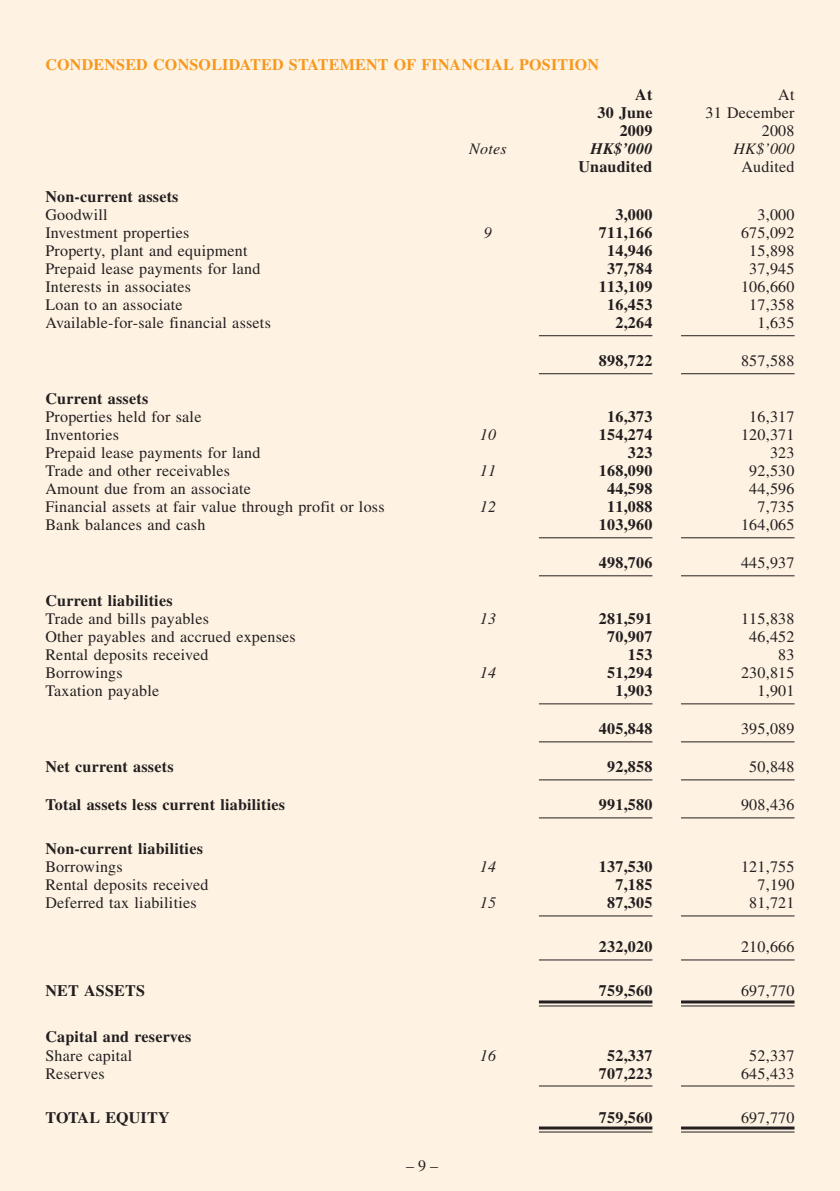
<style>
.page{position:relative;width:840px;height:1191px;background:#fff}
.page>*{position:absolute;margin:0;border:0;box-sizing:border-box;transform-origin:0 0}
.t1{font:16px "Times";letter-spacing:.015em;color:#231f20}
.t2{font:700 16px "Times";letter-spacing:.015em;color:#231f20}
.t3{font:700 16px "Times";letter-spacing:.015em;color:#f7971d}
.t4{font:italic 16px "Times";letter-spacing:.015em;color:#231f20}
.t5{font:italic 700 16px "Times";color:#231f20}
</style>
<div class="page">
<div style="left:0;top:0;width:839px;height:1191px;background:#fef3e3"></div>
<hr style="left:538px;top:335px;width:114px;height:1px;background:#231f20">
<hr style="left:680px;top:335px;width:114px;height:1px;background:#231f20">
<hr style="left:538px;top:373px;width:114px;height:1px;background:#231f20">
<hr style="left:680px;top:373px;width:114px;height:1px;background:#231f20">
<hr style="left:538px;top:537px;width:114px;height:1px;background:#231f20">
<hr style="left:680px;top:537px;width:114px;height:1px;background:#231f20">
<hr style="left:538px;top:575px;width:114px;height:1px;background:#231f20">
<hr style="left:680px;top:575px;width:114px;height:1px;background:#231f20">
<hr style="left:538px;top:703px;width:114px;height:1px;background:#231f20">
<hr style="left:680px;top:703px;width:114px;height:1px;background:#231f20">
<hr style="left:538px;top:741px;width:114px;height:1px;background:#231f20">
<hr style="left:680px;top:741px;width:114px;height:1px;background:#231f20">
<hr style="left:538px;top:779px;width:114px;height:1px;background:#231f20">
<hr style="left:680px;top:779px;width:114px;height:1px;background:#231f20">
<hr style="left:538px;top:817px;width:114px;height:1px;background:#231f20">
<hr style="left:680px;top:817px;width:114px;height:1px;background:#231f20">
<hr style="left:538px;top:915px;width:114px;height:1px;background:#231f20">
<hr style="left:680px;top:915px;width:114px;height:1px;background:#231f20">
<hr style="left:538px;top:959px;width:114px;height:1px;background:#231f20">
<hr style="left:680px;top:959px;width:114px;height:1px;background:#231f20">
<hr style="left:538px;top:1000px;width:114px;height:3px;background:#231f20">
<hr style="left:538px;top:1005px;width:114px;height:1px;background:#231f20">
<hr style="left:680px;top:1000px;width:114px;height:3px;background:#231f20">
<hr style="left:680px;top:1005px;width:114px;height:1px;background:#231f20">
<hr style="left:538px;top:1085px;width:114px;height:1px;background:#231f20">
<hr style="left:680px;top:1085px;width:114px;height:1px;background:#231f20">
<hr style="left:538px;top:1126px;width:114px;height:3px;background:#231f20">
<hr style="left:538px;top:1131px;width:114px;height:1px;background:#231f20">
<hr style="left:680px;top:1126px;width:114px;height:3px;background:#231f20">
<hr style="left:680px;top:1131px;width:114px;height:1px;background:#231f20">
<p class="t3" style="left:45px;top:55px;width:555px">CONDENSED CONSOLIDATED STATEMENT OF FINANCIAL POSITION</p>
<p class="t2" style="left:635px;top:85px;width:19px">At</p>
<p class="t1" style="left:777px;top:86px;width:18px">At</p>
<p class="t2" style="left:597px;top:103px;width:56px">30 June</p>
<p class="t1" style="left:705px;top:104px;width:90px">31 December</p>
<p class="t2" style="left:619px;top:121px;width:34px">2009</p>
<p class="t1" style="left:761px;top:122px;width:34px">2008</p>
<p class="t4" style="left:469px;top:140px;width:39px">Notes</p>
<p class="t5" style="left:590px;top:139px;width:63px">HK$’000</p>
<p class="t4" style="left:733px;top:140px;width:62px">HK$’000</p>
<p class="t2" style="left:578px;top:157px;width:75px">Unaudited</p>
<p class="t1" style="left:741px;top:158px;width:54px">Audited</p>
<p class="t2" style="left:45px;top:187px;width:135px">Non-current assets</p>
<p class="t1" style="left:45px;top:206px;width:64px">Goodwill</p>
<p class="t2" style="left:615px;top:205px;width:38px">3,000</p>
<p class="t1" style="left:757px;top:206px;width:38px">3,000</p>
<p class="t1" style="left:45px;top:224px;width:145px">Investment properties</p>
<p class="t4" style="left:483px;top:224px;width:9px">9</p>
<p class="t2" style="left:598px;top:223px;width:55px">711,166</p>
<p class="t1" style="left:740px;top:224px;width:55px">675,092</p>
<p class="t1" style="left:45px;top:242px;width:203px">Property, plant and equipment</p>
<p class="t2" style="left:607px;top:241px;width:47px">14,946</p>
<p class="t1" style="left:748px;top:242px;width:47px">15,898</p>
<p class="t1" style="left:45px;top:260px;width:216px">Prepaid lease payments for land</p>
<p class="t2" style="left:607px;top:259px;width:47px">37,784</p>
<p class="t1" style="left:748px;top:260px;width:47px">37,945</p>
<p class="t1" style="left:45px;top:278px;width:147px">Interests in associates</p>
<p class="t2" style="left:598px;top:277px;width:55px">113,109</p>
<p class="t1" style="left:740px;top:278px;width:55px">1 06,660</p>
<p class="t1" style="left:45px;top:296px;width:139px">Loan to an associate</p>
<p class="t2" style="left:607px;top:295px;width:47px">16,453</p>
<p class="t1" style="left:748px;top:296px;width:47px">17,358</p>
<p class="t1" style="left:45px;top:314px;width:227px">Available-for-sale financial assets</p>
<p class="t2" style="left:615px;top:313px;width:38px">2,264</p>
<p class="t1" style="left:757px;top:314px;width:38px">1 ,635</p>
<p class="t2" style="left:598px;top:351px;width:55px">898,722</p>
<p class="t1" style="left:740px;top:352px;width:55px">857,588</p>
<p class="t2" style="left:45px;top:389px;width:104px">Current assets</p>
<p class="t1" style="left:45px;top:408px;width:157px">Properties held for sale</p>
<p class="t2" style="left:607px;top:407px;width:47px">16,373</p>
<p class="t1" style="left:748px;top:408px;width:47px">16,317</p>
<p class="t1" style="left:45px;top:426px;width:75px">Inventories</p>
<p class="t4" style="left:479px;top:426px;width:18px">10</p>
<p class="t2" style="left:598px;top:425px;width:55px">154,274</p>
<p class="t1" style="left:740px;top:426px;width:51px">1 20,371</p>
<p class="t1" style="left:45px;top:444px;width:216px">Prepaid lease payments for land</p>
<p class="t2" style="left:627px;top:443px;width:26px">323</p>
<p class="t1" style="left:769px;top:444px;width:26px">323</p>
<p class="t1" style="left:45px;top:462px;width:186px">Trade and other receivables</p>
<p class="t4" style="left:479px;top:462px;width:18px">11</p>
<p class="t2" style="left:598px;top:461px;width:55px">168,090</p>
<p class="t1" style="left:748px;top:462px;width:47px">92,530</p>
<p class="t1" style="left:45px;top:480px;width:207px">Amount due from an associate</p>
<p class="t2" style="left:607px;top:479px;width:47px">44,598</p>
<p class="t1" style="left:748px;top:480px;width:47px">44,596</p>
<p class="t1" style="left:45px;top:498px;width:340px">Financial assets at fair value through profit or loss</p>
<p class="t4" style="left:479px;top:498px;width:18px">12</p>
<p class="t2" style="left:607px;top:497px;width:47px">11,088</p>
<p class="t1" style="left:757px;top:498px;width:38px">7,735</p>
<p class="t1" style="left:45px;top:516px;width:161px">Bank balances and cash</p>
<p class="t2" style="left:598px;top:515px;width:55px">103,960</p>
<p class="t1" style="left:740px;top:516px;width:55px">1 64,065</p>
<p class="t2" style="left:598px;top:553px;width:55px">498,706</p>
<p class="t1" style="left:740px;top:554px;width:55px">445,937</p>
<p class="t2" style="left:45px;top:591px;width:129px">Current liabilities</p>
<p class="t1" style="left:45px;top:610px;width:165px">Trade and bills payables</p>
<p class="t4" style="left:479px;top:610px;width:18px">13</p>
<p class="t2" style="left:598px;top:609px;width:55px">281,591</p>
<p class="t1" style="left:740px;top:610px;width:55px">115,838</p>
<p class="t1" style="left:45px;top:628px;width:252px">Other payables and accrued expenses</p>
<p class="t2" style="left:607px;top:627px;width:47px">70,907</p>
<p class="t1" style="left:748px;top:628px;width:47px">46,452</p>
<p class="t1" style="left:45px;top:646px;width:164px">Rental deposits received</p>
<p class="t2" style="left:627px;top:645px;width:26px">153</p>
<p class="t1" style="left:777px;top:646px;width:18px">83</p>
<p class="t1" style="left:45px;top:664px;width:79px">Borrowings</p>
<p class="t4" style="left:479px;top:664px;width:18px">14</p>
<p class="t2" style="left:607px;top:663px;width:47px">51,294</p>
<p class="t1" style="left:740px;top:664px;width:55px">230,81 5</p>
<p class="t1" style="left:45px;top:682px;width:115px">Taxation payable</p>
<p class="t2" style="left:615px;top:681px;width:38px">1,903</p>
<p class="t1" style="left:757px;top:682px;width:35px">1 ,901</p>
<p class="t2" style="left:598px;top:719px;width:55px">405,848</p>
<p class="t1" style="left:740px;top:720px;width:55px">395,089</p>
<p class="t2" style="left:45px;top:757px;width:130px">Net current assets</p>
<p class="t2" style="left:607px;top:757px;width:47px">92,858</p>
<p class="t1" style="left:748px;top:758px;width:47px">50,848</p>
<p class="t2" style="left:45px;top:795px;width:241px">Total assets less current liabilities</p>
<p class="t2" style="left:598px;top:795px;width:55px">991,580</p>
<p class="t1" style="left:740px;top:796px;width:55px">908,436</p>
<p class="t2" style="left:45px;top:839px;width:159px">Non-current liabilities</p>
<p class="t1" style="left:45px;top:858px;width:79px">Borrowings</p>
<p class="t4" style="left:479px;top:858px;width:18px">14</p>
<p class="t2" style="left:598px;top:857px;width:55px">137,530</p>
<p class="t1" style="left:740px;top:858px;width:55px">121 ,755</p>
<p class="t1" style="left:45px;top:876px;width:164px">Rental deposits received</p>
<p class="t2" style="left:615px;top:875px;width:38px">7,185</p>
<p class="t1" style="left:757px;top:876px;width:38px">7,190</p>
<p class="t1" style="left:45px;top:894px;width:153px">Deferred tax liabilities</p>
<p class="t4" style="left:479px;top:894px;width:18px">15</p>
<p class="t2" style="left:607px;top:893px;width:47px">87,305</p>
<p class="t1" style="left:748px;top:894px;width:43px">81,721</p>
<p class="t2" style="left:598px;top:937px;width:55px">232,020</p>
<p class="t1" style="left:740px;top:938px;width:55px">21 0,666</p>
<p class="t2" style="left:45px;top:981px;width:101px">NET ASSETS</p>
<p class="t2" style="left:598px;top:981px;width:55px">759,560</p>
<p class="t1" style="left:740px;top:982px;width:55px">697,770</p>
<p class="t2" style="left:45px;top:1027px;width:147px">Capital and reserves</p>
<p class="t1" style="left:45px;top:1046px;width:88px">Share capital</p>
<p class="t4" style="left:479px;top:1046px;width:18px">16</p>
<p class="t2" style="left:607px;top:1045px;width:47px">52,337</p>
<p class="t1" style="left:748px;top:1046px;width:47px">52,337</p>
<p class="t1" style="left:45px;top:1064px;width:61px">Reserves</p>
<p class="t2" style="left:598px;top:1063px;width:55px">707,223</p>
<p class="t1" style="left:740px;top:1064px;width:55px">645,433</p>
<p class="t2" style="left:45px;top:1107px;width:126px">TOTAL EQUITY</p>
<p class="t2" style="left:598px;top:1107px;width:55px">759,560</p>
<p class="t1" style="left:740px;top:1108px;width:55px">697,770</p>
<p class="t1" style="left:406px;top:1156px;width:33px">– –</p>
</div>
